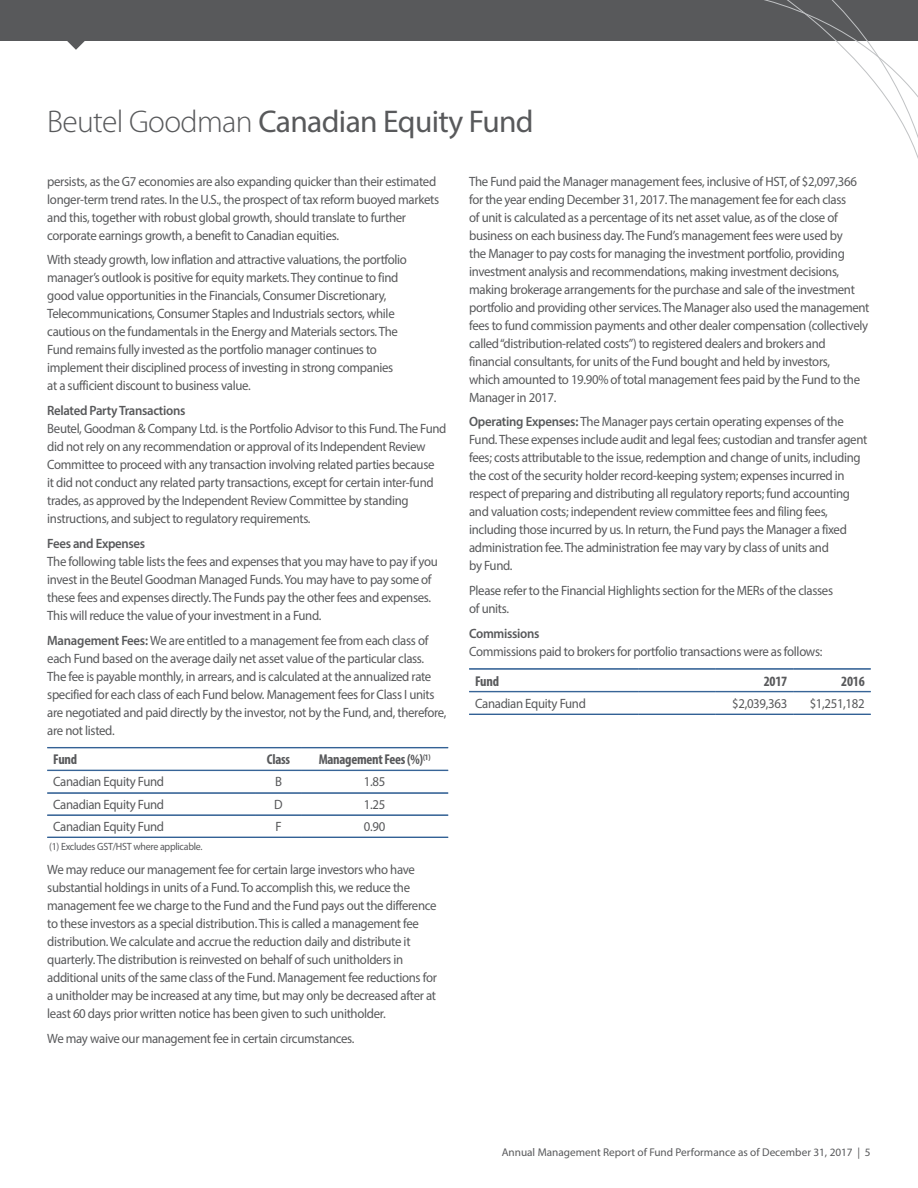
<style>
.page{position:relative;width:918px;height:1188px;background:#fff}
.page>*{position:absolute;margin:0;border:0;box-sizing:border-box;transform-origin:0 0}
.t1{font:31.5px "Myriad Pro";letter-spacing:-.02em;color:#58595b}
.t2{font:700 condensed 14.25px "Myriad Pro";letter-spacing:-.02em;color:#58595b}
.t3{font:13.5px/18px "Myriad Pro";letter-spacing:-.025em;color:#58595b;scale:.95 1}
.t4{font:600 13.5px "Myriad Pro";letter-spacing:-.025em;color:#58595b;scale:.95 1}
.t5{font:11.25px "Myriad Pro";color:#58595b}
.t6{font:10.5px "Myriad Pro";letter-spacing:-.025em;color:#58595b;scale:.95 1}
.s1{font-weight:300}
.s2{font-weight:600}
</style>
<div class="page">
<div style="left:0;top:0;width:918px;height:41px;background:#58595b"></div>
<svg style="left:764px;top:0;width:154px;height:159px"></svg>
<svg style="left:67px;top:41px;width:18px;height:9px"></svg>
<hr style="left:47px;top:747px;width:209px;height:1px;background:#336195">
<hr style="left:47px;top:748px;width:209px;height:1px;background:#336195">
<hr style="left:256px;top:747px;width:45px;height:1px;background:#336195">
<hr style="left:256px;top:748px;width:45px;height:1px;background:#336195">
<hr style="left:301px;top:747px;width:147px;height:1px;background:#336195">
<hr style="left:301px;top:748px;width:147px;height:1px;background:#336195">
<hr style="left:47px;top:770px;width:209px;height:1px;background:#336195">
<hr style="left:256px;top:770px;width:45px;height:1px;background:#336195">
<hr style="left:301px;top:770px;width:147px;height:1px;background:#336195">
<hr style="left:47px;top:793px;width:209px;height:1px;background:#336195">
<hr style="left:256px;top:793px;width:45px;height:1px;background:#336195">
<hr style="left:301px;top:793px;width:147px;height:1px;background:#336195">
<hr style="left:47px;top:815px;width:209px;height:1px;background:#336195">
<hr style="left:256px;top:815px;width:45px;height:1px;background:#336195">
<hr style="left:301px;top:815px;width:147px;height:1px;background:#336195">
<hr style="left:47px;top:837px;width:209px;height:1px;background:#336195">
<hr style="left:256px;top:837px;width:45px;height:1px;background:#336195">
<hr style="left:301px;top:837px;width:147px;height:1px;background:#336195">
<hr style="left:469px;top:668px;width:169px;height:1px;background:#336195">
<hr style="left:469px;top:669px;width:169px;height:1px;background:#336195">
<hr style="left:638px;top:668px;width:78px;height:1px;background:#336195">
<hr style="left:638px;top:669px;width:78px;height:1px;background:#336195">
<hr style="left:716px;top:668px;width:77px;height:1px;background:#336195">
<hr style="left:716px;top:669px;width:77px;height:1px;background:#336195">
<hr style="left:793px;top:668px;width:78px;height:1px;background:#336195">
<hr style="left:793px;top:669px;width:78px;height:1px;background:#336195">
<hr style="left:469px;top:691px;width:169px;height:1px;background:#336195">
<hr style="left:469px;top:692px;width:169px;height:1px;background:#336195">
<hr style="left:638px;top:691px;width:78px;height:1px;background:#336195">
<hr style="left:638px;top:692px;width:78px;height:1px;background:#336195">
<hr style="left:716px;top:691px;width:77px;height:1px;background:#336195">
<hr style="left:716px;top:692px;width:77px;height:1px;background:#336195">
<hr style="left:793px;top:691px;width:78px;height:1px;background:#336195">
<hr style="left:793px;top:692px;width:78px;height:1px;background:#336195">
<hr style="left:469px;top:714px;width:169px;height:1px;background:#336195">
<hr style="left:638px;top:714px;width:78px;height:1px;background:#336195">
<hr style="left:716px;top:714px;width:77px;height:1px;background:#336195">
<hr style="left:793px;top:714px;width:78px;height:1px;background:#336195">
<h1 class="t1" style="left:47px;top:102px;width:488px"><span class="s1">Beutel Goodman</span> Canadian Equity Fund</h1>
<p class="t3" style="left:47px;top:172px;width:414px">persists, as the G7 economies are also expanding quicker than their estimated longer-term trend rates. In the U.S., the prospect of tax reform buoyed markets and this, together with robust global growth, should translate to further corporate earnings growth, a benefit to Canadian equities.</p>
<p class="t3" style="left:47px;top:251px;width:380px">With steady growth, low inflation and attractive valuations, the portfolio manager’s outlook is positive for equity markets. They continue to find good value opportunities in the Financials, Consumer Discretionary, Telecommunications, Consumer Staples and Industrials sectors, while cautious on the fundamentals in the Energy and Materials sectors. The Fund remains fully invested as the portfolio manager continues to implement their disciplined process of investing in strong companies<br>at a sufficient discount to business value.</p>
<p class="t4" style="left:47px;top:402px;width:147px">Related Party Transactions</p>
<p class="t3" style="left:47px;top:419px;width:422px">Beutel, Goodman &amp; Company Ltd. is the Portfolio Advisor to this Fund. The Fund did not rely on any recommendation or approval of its Independent Review Committee to proceed with any transaction involving related parties because<br>it did not conduct any related party transactions, except for certain inter-fund trades, as approved by the Independent Review Committee by standing instructions, and subject to regulatory requirements.</p>
<p class="t4" style="left:47px;top:535px;width:105px">Fees and Expenses</p>
<p class="t3" style="left:47px;top:552px;width:413px">The following table lists the fees and expenses that you may have to pay if you invest in the Beutel Goodman Managed Funds. You may have to pay some of these fees and expenses directly. The Funds pay the other fees and expenses.<br>This will reduce the value of your investment in a Fund.</p>
<p class="t3" style="left:47px;top:631px;width:422px"><span class="s2">Management Fees:</span> We are entitled to a management fee from each class of each Fund based on the average daily net asset value of the particular class.<br>The fee is payable monthly, in arrears, and is calculated at the annualized rate specified for each class of each Fund below. Management fees for Class I units are negotiated and paid directly by the investor, not by the Fund, and, therefore, are not listed.</p>
<p class="t2" style="left:53px;top:751px;width:25px">Fund</p>
<p class="t2" style="left:267px;top:751px;width:25px">Class</p>
<p class="t2" style="left:319px;top:751px;width:113px">Management Fees (%)<sup>(1)</sup></p>
<p class="t3" style="left:53px;top:773px;width:118px">Canadian Equity Fund</p>
<p class="t3" style="left:275px;top:773px;width:9px">B</p>
<p class="t3" style="left:364px;top:773px;width:24px">1.85</p>
<p class="t3" style="left:53px;top:795px;width:118px">Canadian Equity Fund</p>
<p class="t3" style="left:274px;top:795px;width:10px">D</p>
<p class="t3" style="left:364px;top:795px;width:24px">1.25</p>
<p class="t3" style="left:53px;top:818px;width:118px">Canadian Equity Fund</p>
<p class="t3" style="left:275px;top:818px;width:8px">F</p>
<p class="t3" style="left:364px;top:818px;width:24px">0.90</p>
<p class="t6" style="left:49px;top:840px;width:163px">(1) Excludes GST/HST where applicable.</p>
<p class="t3" style="left:47px;top:861px;width:412px">We may reduce our management fee for certain large investors who have substantial holdings in units of a Fund. To accomplish this, we reduce the management fee we charge to the Fund and the Fund pays out the difference to these investors as a special distribution. This is called a management fee distribution. We calculate and accrue the reduction daily and distribute it quarterly. The distribution is reinvested on behalf of such unitholders in additional units of the same class of the Fund. Management fee reductions for a unitholder may be increased at any time, but may only be decreased after at least 60 days prior written notice has been given to such unitholder.</p>
<p class="t3" style="left:47px;top:1029px;width:325px">We may waive our management fee in certain circumstances.</p>
<p class="t3" style="left:469px;top:172px;width:423px">The Fund paid the Manager management fees, inclusive of HST, of $2,097,366 for the year ending December 31, 2017. The management fee for each class<br>of unit is calculated as a percentage of its net asset value, as of the close of business on each business day. The Fund’s management fees were used by<br>the Manager to pay costs for managing the investment portfolio, providing investment analysis and recommendations, making investment decisions, making brokerage arrangements for the purchase and sale of the investment portfolio and providing other services. The Manager also used the management fees to fund commission payments and other dealer compensation (collectively called “distribution-related costs”) to registered dealers and brokers and financial consultants, for units of the Fund bought and held by investors,<br>which amounted to 19.90% of total management fees paid by the Fund to the Manager in 2017.</p>
<p class="t3" style="left:469px;top:413px;width:421px"><span class="s2">Operating Expenses:</span> The Manager pays certain operating expenses of the Fund. These expenses include audit and legal fees; custodian and transfer agent fees; costs attributable to the issue, redemption and change of units, including the cost of the security holder record-keeping system; expenses incurred in respect of preparing and distributing all regulatory reports; fund accounting and valuation costs; independent review committee fees and filing fees, including those incurred by us. In return, the Fund pays the Manager a fixed administration fee. The administration fee may vary by class of units and<br>by Fund.</p>
<p class="t3" style="left:469px;top:581px;width:385px">Please refer to the Financial Highlights section for the MERs of the classes of units.</p>
<p class="t4" style="left:469px;top:625px;width:75px">Commissions</p>
<p class="t3" style="left:469px;top:642px;width:373px">Commissions paid to brokers for portfolio transactions were as follows:</p>
<p class="t2" style="left:475px;top:672px;width:25px">Fund</p>
<p class="t2" style="left:764px;top:672px;width:25px">2017</p>
<p class="t2" style="left:841px;top:672px;width:25px">2016</p>
<p class="t3" style="left:475px;top:694px;width:118px">Canadian Equity Fund</p>
<p class="t3" style="left:732px;top:694px;width:59px">$2,039,363</p>
<p class="t3" style="left:810px;top:694px;width:59px">$1,251,182</p>
<p class="t5" style="left:502px;top:1145px;width:371px">Annual Management Report of Fund Performance as of December 31, 2017 | 5</p>
</div>
